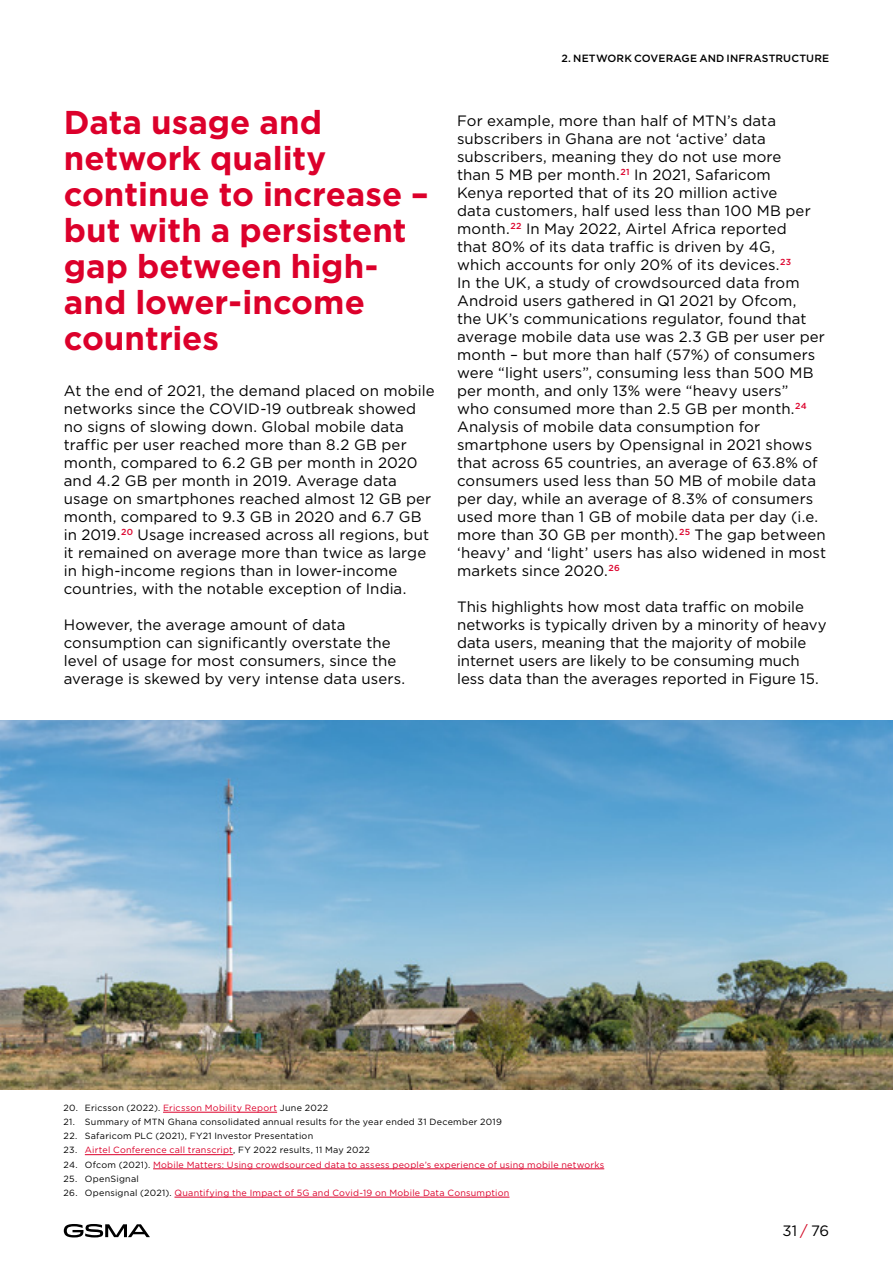
<style>
.page{position:relative;width:893px;height:1263px;background:#fff}
.page>*{position:absolute;margin:0;border:0;box-sizing:border-box;transform-origin:0 0}
.t1{font:700 33px/36px "Gotham";color:#dc002b}
.t2{font:15px/18px "Gotham";letter-spacing:.005em;color:#000}
.t3{font:500 10.5px "Gotham";letter-spacing:.015em;color:#000}
.t4{font:9px "Gotham";letter-spacing:.025em;color:#dc002b}
.t5{font:9px "Gotham";letter-spacing:.025em;color:#000}
.s1{color:#dc002b}
.s2{color:#000}
.s3{color:#d20824}
</style>
<div class="page">
<svg style="left:64px;top:1224px;width:86px;height:13px"></svg>
<hr style="left:163px;top:1112px;width:114px;height:1px;background:#dc002b">
<hr style="left:85px;top:1154px;width:148px;height:1px;background:#dc002b">
<hr style="left:153px;top:1168px;width:451px;height:1px;background:#dc002b">
<hr style="left:174px;top:1197px;width:335px;height:1px;background:#dc002b">
<img style="left:0;top:720px;width:893px;height:370px">
<h1 class="t1" style="left:64px;top:105px;width:366px">Data usage and network quality continue to increase – but with a persistent gap between high&shy;and lower-income countries</h1>
<p class="t2" style="left:64px;top:381px;width:372px">At the end of 2021, the demand placed on mobile networks since the COVID-19 outbreak showed no signs of slowing down. Global mobile data traffic per user reached more than 8.2 GB per month, compared to 6.2 GB per month in 2020 and 4.2 GB per month in 2019. Average data usage on smartphones reached almost 12 GB per month, compared to 9.3 GB in 2020 and 6.7 GB in 2019.<sup>20</sup> Usage increased across all regions, but it remained on average more than twice as large in high-income regions than in lower-income countries, with the notable exception of India.</p>
<p class="t2" style="left:64px;top:615px;width:343px">However, the average amount of data consumption can significantly overstate the level of usage for most consumers, since the average is skewed by very intense data users.</p>
<p class="t3" style="left:561px;top:52px;width:269px">2. NETWORK COVERAGE AND INFRASTRUCTURE</p>
<p class="t2" style="left:457px;top:111px;width:371px">For example, more than half of MTN’s data subscribers in Ghana are not ‘active’ data subscribers, meaning they do not use more<br>than 5 MB per month.<sup>21</sup> In 2021, Safaricom<br>Kenya reported that of its 20 million active<br>data customers, half used less than 100 MB per month.<sup>22</sup> In May 2022, Airtel Africa reported<br>that 80% of its data traffic is driven by 4G,<br>which accounts for only 20% of its devices.<sup>23<br></sup>In the UK, a study of crowdsourced data from Android users gathered in Q1 2021 by Ofcom,<br>the UK’s communications regulator, found that average mobile data use was 2.3 GB per user per month – but more than half (57%) of consumers were “light users”, consuming less than 500 MB per month, and only 13% were “heavy users”<br>who consumed more than 2.5 GB per month.<sup>24<br></sup>Analysis of mobile data consumption for smartphone users by Opensignal in 2021 shows that across 65 countries, an average of 63.8% of consumers used less than 50 MB of mobile data per day, while an average of 8.3% of consumers used more than 1 GB of mobile data per day (i.e. more than 30 GB per month).<sup>25</sup> The gap between ‘heavy’ and ‘light’ users has also widened in most markets since 2020.<sup>26</sup></p>
<p class="t2" style="left:457px;top:597px;width:371px">This highlights how most data traffic on mobile networks is typically driven by a minority of heavy data users, meaning that the majority of mobile internet users are likely to be consuming much less data than the averages reported in Figure 15.</p>
<p class="t5" style="left:64px;top:1102px;width:266px">20. Ericsson (2022). <span class="s1">Ericsson Mobility Report</span> June 2022</p>
<p class="t5" style="left:64px;top:1116px;width:440px">21. Summary of MTN Ghana consolidated annual results for the year ended 31 December 2019</p>
<p class="t5" style="left:64px;top:1130px;width:251px">22. Safaricom PLC (2021), FY21 Investor Presentation</p>
<p class="t4" style="left:64px;top:1144px;width:308px"><span class="s2">23.</span> Airtel Conference call transcript<span class="s2">, FY 2022 results, 11 May 2022</span></p>
<p class="t4" style="left:64px;top:1159px;width:542px"><span class="s2">24. Ofcom (2021).</span> Mobile Matters: Using crowdsourced data to assess people’s experience of using mobile networks</p>
<p class="t5" style="left:64px;top:1173px;width:77px">25. OpenSignal</p>
<p class="t4" style="left:64px;top:1187px;width:447px"><span class="s2">26. Opensignal (2021).</span> Quantifying the Impact of 5G and Covid-19 on Mobile Data Consumption</p>
<p class="t2" style="left:782px;top:1222px;width:48px">31 <span class="s3">/</span> 76</p>
</div>
